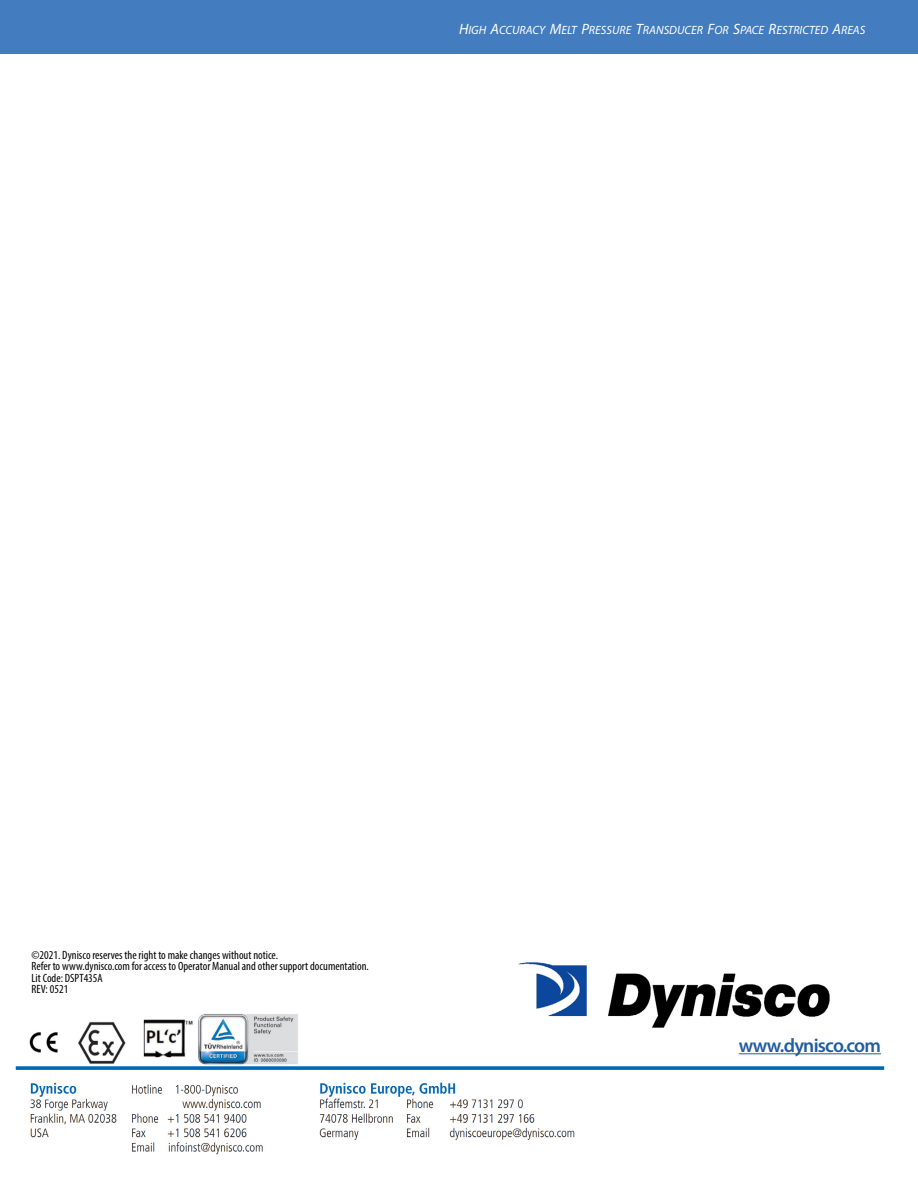
<style>
.page{position:relative;width:918px;height:1188px;background:#fff}
.page>*{position:absolute;margin:0;border:0;box-sizing:border-box;transform-origin:0 0}
.t1{font:600 19.5px "Myriad Pro";letter-spacing:-.04em;color:#215e9e}
.t2{font:condensed 12px/11.4px "Myriad Pro";color:#000}
.t3{font:italic 12px "Myriad Pro";color:#fff}
.s1{font-size:15px}
</style>
<div class="page">
<div style="left:0;top:0;width:918px;height:54px;background:#437cbf"></div>
<img style="left:15px;top:962px;width:870px;height:193px">
<div style="left:29px;top:939px;width:365px;height:69px;background:#fff"></div>
<hr style="left:16px;top:1067px;width:868px;height:3px;background:#0168b3">
<div style="left:708px;top:1023px;width:199px;height:36px;background:#fff"></div>
<div style="left:602px;top:1078px;width:305px;height:83px;background:#fff"></div>
<hr style="left:739px;top:1053px;width:142px;height:1px;background:#215e9e">
<p class="t3" style="left:459px;top:22px;width:408px"><span class="s1">H</span>IGH <span class="s1">A</span>CCURACY <span class="s1">M</span>ELT <span class="s1">P</span>RESSURE <span class="s1">T</span>RANSDUCER <span class="s1">F</span>OR <span class="s1">S</span>PACE <span class="s1">R</span>ESTRICTED <span class="s1">A</span>REAS</p>
<p class="t2" style="left:32px;top:949px;width:339px">©2021. Dynisco reserves the right to make changes without notice.<br>Refer to www.dynisco.com for access to Operator Manual and other support documentation.<br>Lit Code: DSPT435A<br>REV: 0521</p>
<h1 class="t1" style="left:739px;top:1033px;width:144px">www.dynisco.com</h1>
</div>
